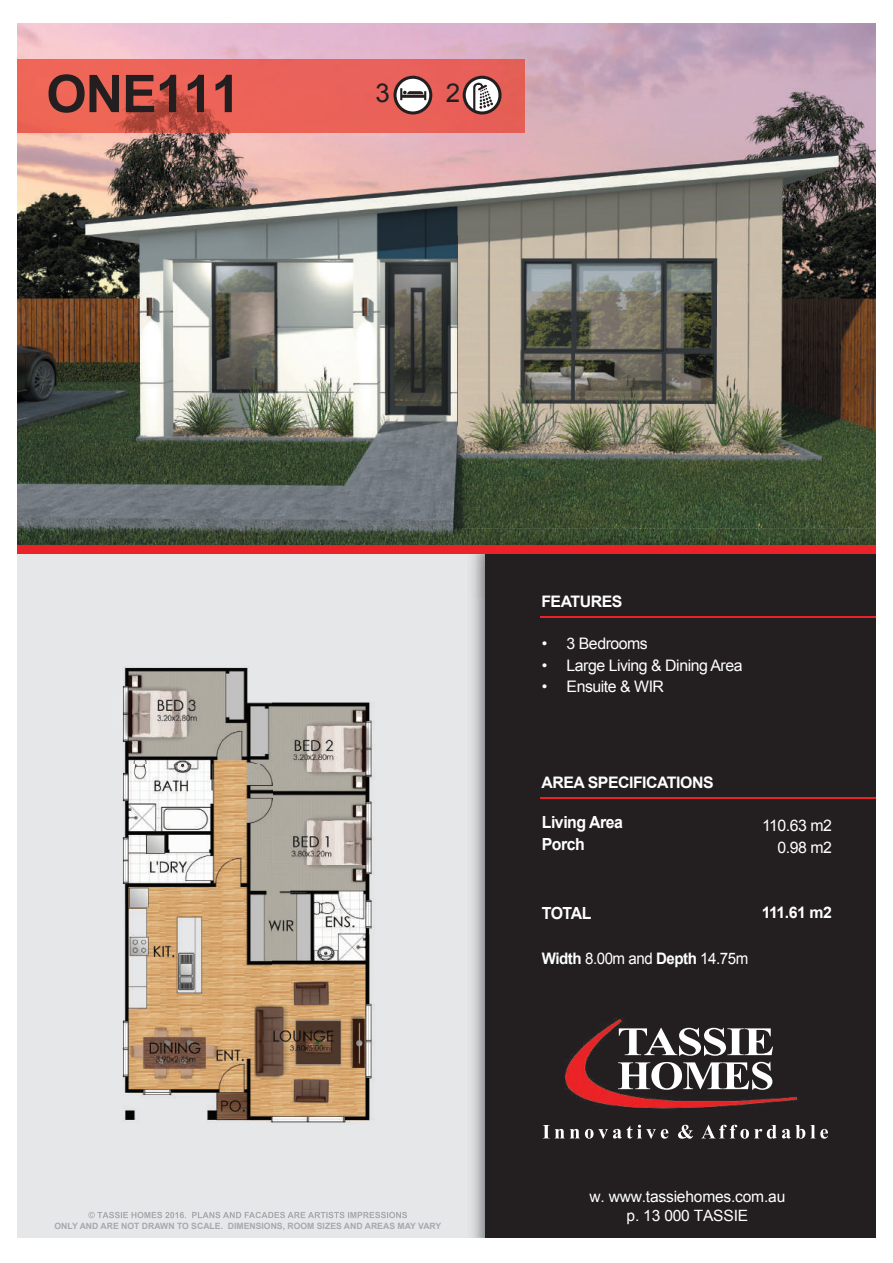
<style>
.page{position:relative;width:893px;height:1263px;background:#fff}
.page>*{position:absolute;margin:0;border:0;box-sizing:border-box;transform-origin:0 0}
.t1{font:700 51.9px "Arial";letter-spacing:-.02em;color:#231f20}
.t2{font:25.95px "Arial";color:#231f20}
.t3{font:700 16.65px/22.8px "Arial";letter-spacing:-.03em;color:#fff;scale:.95 1}
.t4{font:15.9px/21.6px "Arial";letter-spacing:-.03em;color:#fff;text-align:right}
.t5{font:700 15.9px "Arial";letter-spacing:-.03em;color:#fff}
.t6{font:15.9px "Arial";letter-spacing:-.03em;color:#fff;scale:.95 1}
.t7{font:15.6px/18.8px "Arial";letter-spacing:-.015em;color:#fff;text-align:center}
.t8{font:700 8.7px "Arial";color:#a8a9ad}
.s1{font-weight:700}
</style>
<div class="page">
<img style="left:17px;top:23px;width:859px;height:522px">
<div style="left:17px;top:546px;width:525px;height:692px;background:#e6e7e9"></div>
<img style="left:462px;top:528px;width:414px;height:17px">
<img style="left:472px;top:554px;width:13px;height:45px">
<div style="left:485px;top:550px;width:391px;height:688px;background:#231f20"></div>
<img style="left:17px;top:60px;width:508px;height:72px">
<hr style="left:541px;top:616px;width:335px;height:2px;background:#ec2229">
<hr style="left:541px;top:797px;width:335px;height:2px;background:#ec2229">
<div style="left:17px;top:545px;width:859px;height:9px;background:#ec2229"></div>
<img style="left:542px;top:1018px;width:256px;height:121px">
<img style="left:618px;top:1062px;width:154px;height:28px">
<img style="left:619px;top:1028px;width:154px;height:28px">
<img style="left:543px;top:1125px;width:285px;height:14px">
<img style="left:91px;top:666px;width:284px;height:552px">
<svg style="left:88px;top:1212px;width:7px;height:6px"></svg>
<img style="left:97px;top:1212px;width:66px;height:6px">
<img style="left:165px;top:1212px;width:55px;height:6px">
<img style="left:223px;top:1212px;width:18px;height:6px">
<img style="left:250px;top:1212px;width:35px;height:6px">
<svg style="left:245px;top:1212px;width:5px;height:6px"></svg>
<img style="left:288px;top:1212px;width:17px;height:6px">
<img style="left:308px;top:1212px;width:99px;height:6px">
<img style="left:129px;top:888px;width:20px;height:19px">
<img style="left:146px;top:835px;width:19px;height:19px">
<svg style="left:393px;top:76px;width:39px;height:38px"></svg>
<svg style="left:463px;top:76px;width:38px;height:38px"></svg>
<h1 class="t1" style="left:46px;top:59px;width:196px">ONE111</h1>
<h2 class="t2" style="left:376px;top:76px;width:16px">3</h2>
<h2 class="t2" style="left:446px;top:76px;width:16px">2</h2>
<p class="t8" style="left:55px;top:1220px;width:388px">ONLY AND ARE NOT DRAWN TO SCALE. DIMENSIONS, ROOM SIZES AND AREAS MAY VARY</p>
<h3 class="t5" style="left:541px;top:591px;width:83px">FEATURES</h3>
<h3 class="t4" style="left:542px;top:633px;width:108px">• 3 Bedrooms</h3>
<h3 class="t4" style="left:542px;top:654px;width:202px">• Large Living &amp; Dining Area</h3>
<h3 class="t4" style="left:542px;top:676px;width:124px">• Ensuite &amp; WIR</h3>
<h3 class="t5" style="left:541px;top:772px;width:174px">AREA SPECIFICATIONS</h3>
<h3 class="t3" style="left:542px;top:811px;width:87px">Living Area<br>Porch</h3>
<h3 class="t4" style="left:762px;top:815px;width:72px">110.63 m2<br>0.98 m2</h3>
<h3 class="t3" style="left:542px;top:902px;width:54px">TOTAL</h3>
<h3 class="t6" style="left:542px;top:948px;width:219px"><span class="s1">Width</span> 8.00m and <span class="s1">Depth</span> 14.75m</h3>
<h3 class="t5" style="left:762px;top:902px;width:72px">111.61 m2</h3>
<h3 class="t7" style="left:589px;top:1187px;width:197px">w. www.tassiehomes.com.au p. 13 000 TASSIE</h3>
</div>
